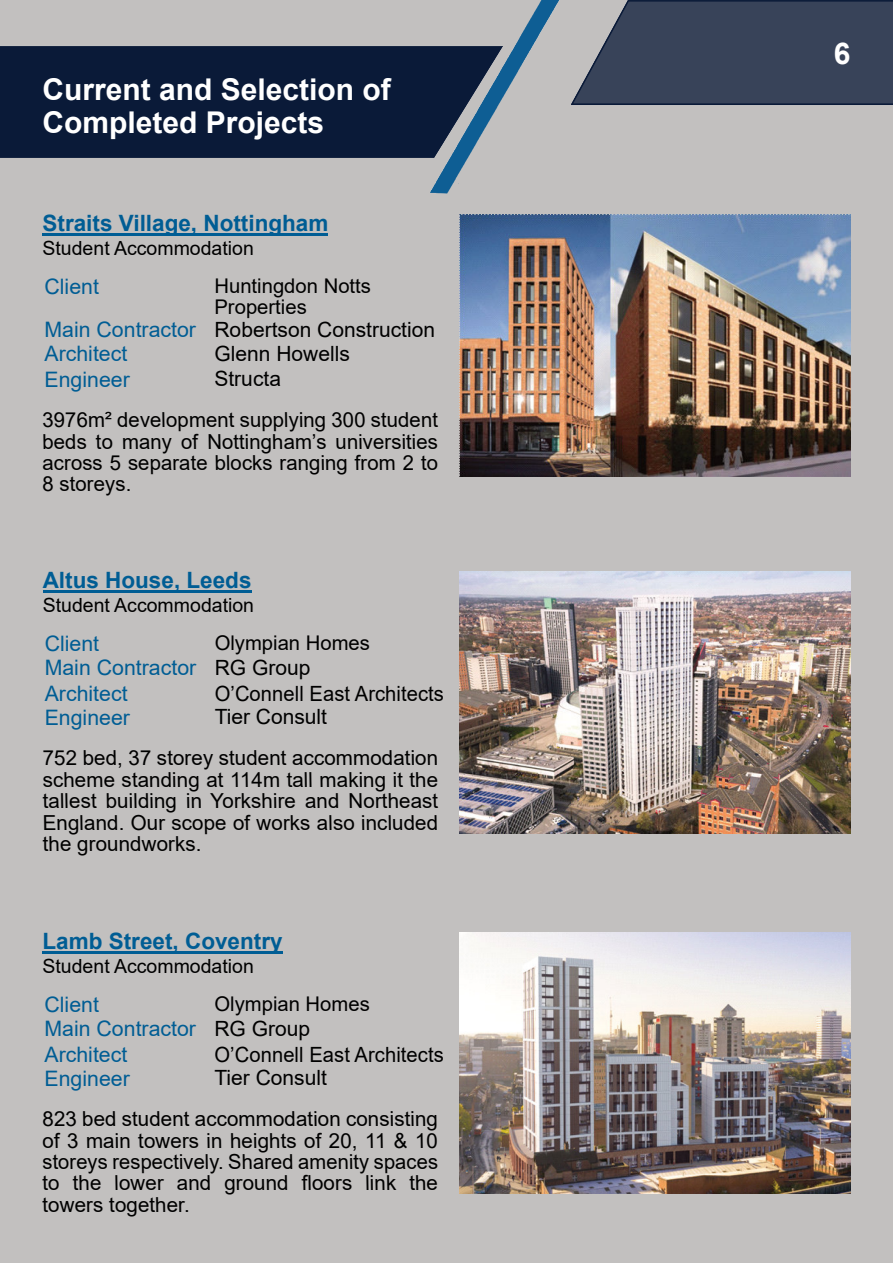
<style>
.page{position:relative;width:893px;height:1263px;background:#fff}
.page>*{position:absolute;margin:0;border:0;box-sizing:border-box;transform-origin:0 0}
.t1{font:700 30px/33.5px "Arial";color:#fff}
.t2{font:700 22.5px "Arial";color:#005d94}
.t3{font:21.3px/26px "Arial";color:#005d94}
.t4{font:21px "Arial";color:#000}
.t5{font:21px "Arial";color:#000;scale:.96 1}
.t6{font:20.7px/21.5px "Arial";color:#000;text-align:justify}
.t7{font:20.25px/20.9px "Arial";color:#000}
.t8{font:19.5px "Arial";color:#000}
.s1{font-size:21.3px;color:#005d94}
.s2{font-size:21px;color:#000}
</style>
<div class="page">
<div style="left:0;top:194px;width:893px;height:1069px;background:#c2c0bf"></div>
<img style="left:0;top:0;width:893px;height:194px">
<hr style="left:43px;top:233px;width:285px;height:3px;background:#005d94">
<img style="left:459px;top:215px;width:391px;height:261px">
<hr style="left:43px;top:590px;width:209px;height:3px;background:#005d94">
<img style="left:459px;top:572px;width:392px;height:261px">
<hr style="left:43px;top:951px;width:240px;height:2px;background:#005d94">
<img style="left:459px;top:933px;width:391px;height:260px">
<h1 class="t1" style="left:43px;top:75px;width:350px">Current and Selection of<br>Completed Projects</h1>
<p class="t2" style="left:43px;top:215px;width:287px">Straits Village, Nottingham</p>
<p class="t8" style="left:43px;top:241px;width:213px">Student Accommodation</p>
<p class="t3" style="left:45px;top:276px;width:56px">Client</p>
<p class="t7" style="left:214px;top:278px;width:158px">Huntingdon Notts<br>Properties</p>
<p class="t4" style="left:45px;top:322px;width:392px"><span class="s1">Main Contractor</span> Robertson Construction</p>
<p class="t3" style="left:45px;top:342px;width:84px">Architect</p>
<p class="t4" style="left:214px;top:345px;width:137px">Glenn Howells</p>
<p class="t3" style="left:45px;top:368px;width:87px">Engineer</p>
<p class="t4" style="left:214px;top:371px;width:68px">Structa</p>
<p class="t6" style="left:43px;top:411px;width:397px">3976m² development supplying 300 student beds to many of Nottingham’s universities across 5 separate blocks ranging from 2 to 8 storeys.</p>
<p class="t2" style="left:43px;top:571px;width:210px">Altus House, Leeds</p>
<p class="t8" style="left:43px;top:598px;width:213px">Student Accommodation</p>
<p class="t3" style="left:45px;top:632px;width:56px">Client</p>
<p class="t7" style="left:215px;top:634px;width:157px">Olympian Homes</p>
<p class="t3" style="left:45px;top:657px;width:267px">Main Contractor <span class="s2">RG Group<br></span>Architect</p>
<p class="t5" style="left:215px;top:685px;width:240px">O’Connell East Architects</p>
<p class="t3" style="left:45px;top:706px;width:87px">Engineer</p>
<p class="t4" style="left:215px;top:709px;width:114px">Tier Consult</p>
<p class="t6" style="left:43px;top:749px;width:397px">752 bed, 37 storey student accommodation scheme standing at 114m tall making it the tallest building in Yorkshire and Northeast England. Our scope of works also included the groundworks.</p>
<p class="t2" style="left:43px;top:932px;width:242px">Lamb Street, Coventry</p>
<p class="t8" style="left:43px;top:958px;width:213px">Student Accommodation</p>
<p class="t3" style="left:45px;top:993px;width:56px">Client</p>
<p class="t7" style="left:214px;top:995px;width:157px">Olympian Homes</p>
<p class="t3" style="left:45px;top:1017px;width:267px">Main Contractor <span class="s2">RG Group<br></span>Architect</p>
<p class="t5" style="left:214px;top:1046px;width:240px">O’Connell East Architects</p>
<p class="t3" style="left:45px;top:1067px;width:87px">Engineer</p>
<p class="t4" style="left:214px;top:1070px;width:114px">Tier Consult</p>
<p class="t6" style="left:43px;top:1110px;width:397px">823 bed student accommodation consisting of 3 main towers in heights of 20, 11 &amp; 10 storeys respectively. Shared amenity spaces to the lower and ground floors link the towers together.</p>
<h1 class="t1" style="left:834px;top:39px;width:18px">6</h1>
</div>
